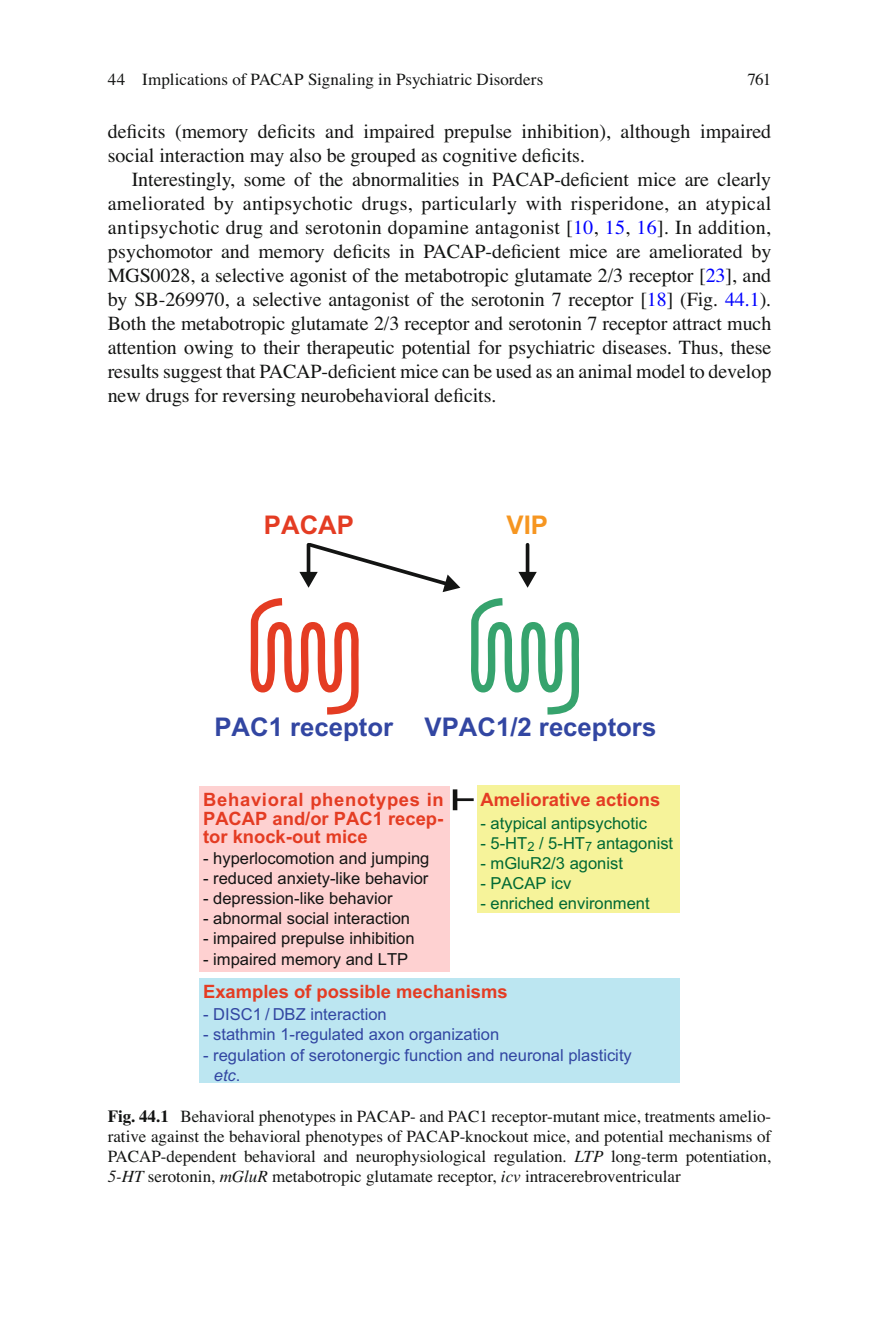
<style>
.page{position:relative;width:879px;height:1333px;background:#fff}
.page>*{position:absolute;margin:0;border:0;box-sizing:border-box;transform-origin:0 0}
.t1{font:700 25.8px "Cqffrw Arial";color:#3246a2}
.t2{font:700 25.8px "Cqffrw Arial";color:#e43c23}
.t3{font:700 25.8px "Cqffrw Arial";color:#f69621}
.t4{font:20px/24px "Bdsjpq Times";color:#131413}
.t5{font:700 18.4px/18.4px "Cqffrw Arial";color:#e43c23;text-align:justify}
.t6{font:17px/20px "Bdsjpq Times";color:#131413;text-align:justify}
.t7{font:16.6px "Mqpshq Arial";color:#131413}
.t8{font:16.6px "Mqpshq Arial";color:#3246a2}
.t9{font:16.6px "Mqpshq Arial";color:#006934}
.t10{font:italic 16.6px "Vwsrwg Arial";color:#3246a2}
.s1{color:#00f}
.s2{font-family:"Mqpshq Arial";font-style:normal}
.s3{font-family:"Dpydhd Times";font-weight:700}
.s4{font-family:"Rcfshp Times";font-style:italic}
</style>
<div class="page">
<div style="left:199px;top:978px;width:480px;height:105px;background:#bce6f1"></div>
<div style="left:199px;top:785px;width:250px;height:186px;background:#fed1d1"></div>
<div style="left:477px;top:785px;width:202px;height:128px;background:#f6f39a"></div>
<hr style="left:455px;top:798px;width:19px;height:3px;background:#131413">
<hr style="left:453px;top:789px;width:4px;height:21px;background:#131413">
<svg style="left:250px;top:543px;width:329px;height:172px"></svg>
<p class="t6" style="left:108px;top:71px;width:437px">44 Implications of PACAP Signaling in Psychiatric Disorders</p>
<p class="t6" style="left:747px;top:71px;width:25px">761</p>
<p class="t4" style="left:108px;top:121px;width:665px">deficits (memory deficits and impaired prepulse inhibition), although impaired social interaction may also be grouped as cognitive deficits.</p>
<p class="t4" style="left:108px;top:169px;width:665px;text-align:justify;text-indent:24px">Interestingly, some of the abnormalities in PACAP-deficient mice are clearly ameliorated by antipsychotic drugs, particularly with risperidone, an atypical antipsychotic drug and serotonin dopamine antagonist [ <span class="s1">10</span> , <span class="s1">15</span> , <span class="s1">16</span> ]. In addition, psychomotor and memory deficits in PACAP-deficient mice are ameliorated by MGS0028, a selective agonist of the metabotropic glutamate 2/3 receptor [ <span class="s1">23</span> ], and by SB-269970, a selective antagonist of the serotonin 7 receptor [ <span class="s1">18</span> ] (Fig. <span class="s1">44.1</span> ).<br>Both the metabotropic glutamate 2/3 receptor and serotonin 7 receptor attract much attention owing to their therapeutic potential for psychiatric diseases. Thus, these results suggest that PACAP-deficient mice can be used as an animal model to develop new drugs for reversing neurobehavioral deficits.</p>
<p class="t2" style="left:264px;top:510px;width:92px">PACAP</p>
<p class="t3" style="left:506px;top:510px;width:43px">VIP</p>
<p class="t1" style="left:214px;top:712px;width:180px">PAC1 receptor</p>
<p class="t1" style="left:424px;top:712px;width:233px">VPAC1/2 receptors</p>
<p class="t5" style="left:203px;top:790px;width:242px">Behavioral phenotypes in PACAP and/or PAC1 recep&shy;tor knock-out mice</p>
<p class="t7" style="left:203px;top:851px;width:228px">- hyperlocomotion and jumping</p>
<p class="t7" style="left:203px;top:871px;width:227px">- reduced anxiety-like behavior</p>
<p class="t7" style="left:203px;top:892px;width:191px">- depression-like behavior</p>
<p class="t7" style="left:203px;top:912px;width:208px">- abnormal social interaction</p>
<p class="t7" style="left:203px;top:932px;width:213px">- impaired prepulse inhibition</p>
<p class="t7" style="left:203px;top:952px;width:207px">- impaired memory and LTP</p>
<p class="t5" style="left:480px;top:790px;width:181px">Ameliorative actions</p>
<p class="t9" style="left:480px;top:816px;width:168px">- atypical antipsychotic</p>
<p class="t9" style="left:480px;top:836px;width:194px">- 5-HT<sub>2</sub> / 5-HT<sub>7</sub> antagonist</p>
<p class="t9" style="left:480px;top:857px;width:144px">- mGluR2/3 agonist</p>
<p class="t9" style="left:480px;top:877px;width:93px">- PACAP icv</p>
<p class="t9" style="left:480px;top:897px;width:171px">- enriched environment</p>
<p class="t5" style="left:203px;top:982px;width:306px">Examples of possible mechanisms</p>
<p class="t8" style="left:203px;top:1008px;width:185px">- DISC1 / DBZ interaction</p>
<p class="t8" style="left:203px;top:1028px;width:298px">- stathmin 1-regulated axon organization</p>
<p class="t8" style="left:203px;top:1048px;width:430px">- regulation of serotonergic function and neuronal plasticity</p>
<p class="t10" style="left:214px;top:1065px;width:28px">etc<span class="s2">.</span></p>
<p class="t6" style="left:108px;top:1107px;width:665px"><span class="s3">Fig. 44.1</span> Behavioral phenotypes in PACAP- and PAC1 receptor-mutant mice, treatments amelio&shy;rative against the behavioral phenotypes of PACAP-knockout mice, and potential mechanisms of PACAP-dependent behavioral and neurophysiological regulation. <span class="s4">LTP</span> long-term potentiation, <span class="s4">5-HT</span> serotonin, <span class="s4">mGluR</span> metabotropic glutamate receptor, <span class="s4">icv</span> intracerebroventricular</p>
</div>
